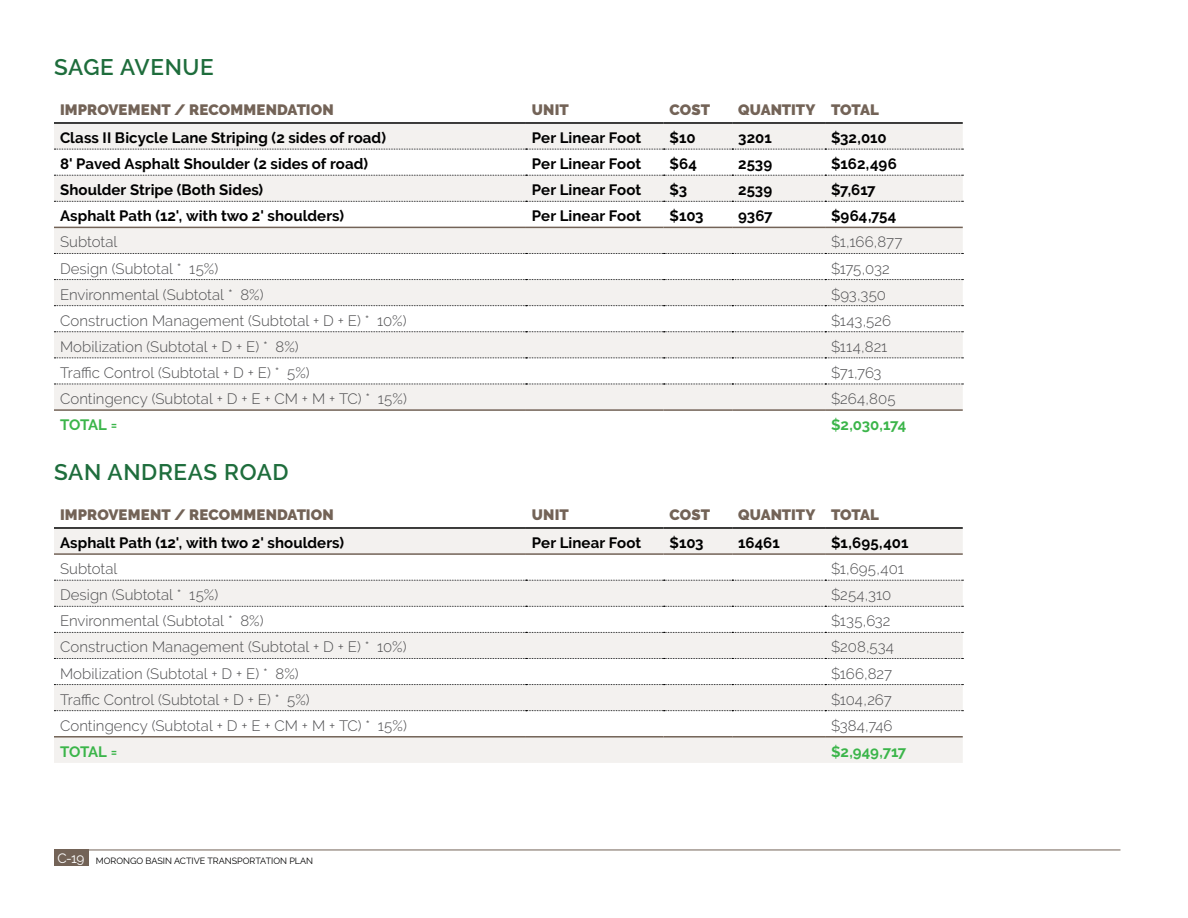
<style>
.page{position:relative;width:1188px;height:918px;background:#fff}
.page>*{position:absolute;margin:0;border:0;box-sizing:border-box;transform-origin:0 0}
.t1{font:600 22.5px "Raleway";letter-spacing:.03em;color:#1e6d3c}
.t2{font:300 15px "Raleway";letter-spacing:.005em;color:#4d4d4f}
.t3{font:700 15px "Raleway";letter-spacing:.005em;color:#000}
.t4{font:900 15px "Raleway";color:#736357}
.t5{font:700 15px "Raleway";letter-spacing:-.02em;color:#3bb54a}
.t6{font:9px "Raleway";color:#000}
.s1{font-size:13.5px;color:#fff}
</style>
<div class="page">
<hr style="left:54px;top:850px;width:1066px;height:1px;background:#736357">
<div style="left:54px;top:850px;width:34px;height:16px;background:#736357"></div>
<div style="left:54px;top:529px;width:909px;height:234px;background:#f3f1ef"></div>
<svg style="left:54px;top:555px;width:909px;height:181px"></svg>
<hr style="left:54px;top:527px;width:472px;height:2px;background:#000">
<hr style="left:526px;top:527px;width:138px;height:2px;background:#000">
<hr style="left:664px;top:527px;width:68px;height:2px;background:#000">
<hr style="left:732px;top:527px;width:93px;height:2px;background:#000">
<hr style="left:825px;top:527px;width:138px;height:2px;background:#000">
<hr style="left:54px;top:553px;width:472px;height:2px;background:#736357">
<hr style="left:526px;top:553px;width:138px;height:2px;background:#736357">
<hr style="left:664px;top:553px;width:68px;height:2px;background:#736357">
<hr style="left:732px;top:553px;width:93px;height:2px;background:#736357">
<hr style="left:825px;top:553px;width:138px;height:2px;background:#736357">
<hr style="left:54px;top:736px;width:472px;height:2px;background:#736357">
<hr style="left:526px;top:736px;width:138px;height:2px;background:#736357">
<hr style="left:664px;top:736px;width:68px;height:2px;background:#736357">
<hr style="left:732px;top:736px;width:93px;height:2px;background:#736357">
<hr style="left:825px;top:736px;width:138px;height:2px;background:#736357">
<svg style="left:54px;top:580px;width:909px;height:1px"></svg>
<svg style="left:54px;top:606px;width:909px;height:1px"></svg>
<svg style="left:54px;top:632px;width:909px;height:1px"></svg>
<svg style="left:54px;top:658px;width:909px;height:1px"></svg>
<svg style="left:54px;top:684px;width:909px;height:1px"></svg>
<svg style="left:54px;top:710px;width:909px;height:1px"></svg>
<div style="left:54px;top:124px;width:909px;height:25px;background:#f3f1ef"></div>
<svg style="left:54px;top:174px;width:909px;height:235px;fill:#f3f1ef"></svg>
<hr style="left:54px;top:122px;width:472px;height:2px;background:#000">
<hr style="left:526px;top:122px;width:138px;height:2px;background:#000">
<hr style="left:664px;top:122px;width:68px;height:2px;background:#000">
<hr style="left:732px;top:122px;width:93px;height:2px;background:#000">
<hr style="left:825px;top:122px;width:138px;height:2px;background:#000">
<svg style="left:54px;top:149px;width:909px;height:1px"></svg>
<svg style="left:54px;top:175px;width:909px;height:1px"></svg>
<svg style="left:54px;top:201px;width:909px;height:1px"></svg>
<svg style="left:54px;top:253px;width:909px;height:1px"></svg>
<svg style="left:54px;top:279px;width:909px;height:1px"></svg>
<svg style="left:54px;top:305px;width:909px;height:1px"></svg>
<svg style="left:54px;top:331px;width:909px;height:1px"></svg>
<svg style="left:54px;top:358px;width:909px;height:1px"></svg>
<svg style="left:54px;top:384px;width:909px;height:1px"></svg>
<hr style="left:54px;top:227px;width:472px;height:1px;background:#736357">
<hr style="left:526px;top:227px;width:138px;height:1px;background:#736357">
<hr style="left:664px;top:227px;width:68px;height:1px;background:#736357">
<hr style="left:732px;top:227px;width:93px;height:1px;background:#736357">
<hr style="left:825px;top:227px;width:138px;height:1px;background:#736357">
<hr style="left:54px;top:409px;width:472px;height:2px;background:#736357">
<hr style="left:526px;top:409px;width:138px;height:2px;background:#736357">
<hr style="left:664px;top:409px;width:68px;height:2px;background:#736357">
<hr style="left:732px;top:409px;width:93px;height:2px;background:#736357">
<hr style="left:825px;top:409px;width:138px;height:2px;background:#736357">
<h1 class="t1" style="left:54px;top:54px;width:161px">SAGE AVENUE</h1>
<p class="t4" style="left:60px;top:101px;width:275px">IMPROVEMENT / RECOMMENDATION</p>
<p class="t4" style="left:532px;top:101px;width:38px">UNIT</p>
<p class="t4" style="left:670px;top:101px;width:42px">COST</p>
<p class="t4" style="left:738px;top:101px;width:142px">QUANTITY TOTAL</p>
<p class="t3" style="left:60px;top:129px;width:328px">Class II Bicycle Lane Striping (2 sides of road)</p>
<p class="t3" style="left:532px;top:129px;width:111px">Per Linear Foot</p>
<p class="t3" style="left:670px;top:129px;width:28px">$10</p>
<p class="t3" style="left:738px;top:129px;width:35px">3201</p>
<p class="t3" style="left:831px;top:129px;width:57px">$32,010</p>
<p class="t3" style="left:60px;top:155px;width:310px">8' Paved Asphalt Shoulder (2 sides of road)</p>
<p class="t3" style="left:532px;top:155px;width:111px">Per Linear Foot</p>
<p class="t3" style="left:670px;top:155px;width:29px">$64</p>
<p class="t3" style="left:738px;top:155px;width:36px">2539</p>
<p class="t3" style="left:831px;top:155px;width:67px">$162,496</p>
<p class="t3" style="left:60px;top:181px;width:205px">Shoulder Stripe (Both Sides)</p>
<p class="t3" style="left:532px;top:181px;width:111px">Per Linear Foot</p>
<p class="t3" style="left:670px;top:181px;width:19px">$3</p>
<p class="t3" style="left:738px;top:181px;width:36px">2539</p>
<p class="t3" style="left:831px;top:181px;width:46px">$7,617</p>
<p class="t3" style="left:60px;top:208px;width:286px">Asphalt Path (12', with two 2' shoulders)</p>
<p class="t3" style="left:532px;top:208px;width:111px">Per Linear Foot</p>
<p class="t3" style="left:670px;top:208px;width:36px">$103</p>
<p class="t3" style="left:738px;top:208px;width:36px">9367</p>
<p class="t3" style="left:831px;top:208px;width:67px">$964,754</p>
<p class="t2" style="left:60px;top:233px;width:59px">Subtotal</p>
<p class="t2" style="left:831px;top:233px;width:73px">$1,166,877</p>
<p class="t2" style="left:60px;top:260px;width:160px">Design (Subtotal * 15%)</p>
<p class="t2" style="left:831px;top:260px;width:60px">$175,032</p>
<p class="t2" style="left:60px;top:286px;width:205px">Environmental (Subtotal * 8%)</p>
<p class="t2" style="left:831px;top:286px;width:56px">$93,350</p>
<p class="t2" style="left:60px;top:312px;width:348px">Construction Management (Subtotal + D + E) * 10%)</p>
<p class="t2" style="left:831px;top:312px;width:62px">$143,526</p>
<p class="t2" style="left:60px;top:338px;width:240px">Mobilization (Subtotal + D + E) * 8%)</p>
<p class="t2" style="left:831px;top:338px;width:58px">$114,821</p>
<p class="t2" style="left:60px;top:364px;width:251px">Traffic Control (Subtotal + D + E) * 5%)</p>
<p class="t2" style="left:831px;top:364px;width:52px">$71,763</p>
<p class="t2" style="left:60px;top:390px;width:348px">Contingency (Subtotal + D + E + CM + M + TC) * 15%)</p>
<p class="t2" style="left:831px;top:390px;width:66px">$264,805</p>
<p class="t5" style="left:60px;top:416px;width:59px">TOTAL =</p>
<p class="t5" style="left:831px;top:416px;width:77px">$2,030,174</p>
<h1 class="t1" style="left:54px;top:459px;width:236px">SAN ANDREAS ROAD</h1>
<p class="t4" style="left:60px;top:506px;width:275px">IMPROVEMENT / RECOMMENDATION</p>
<p class="t4" style="left:532px;top:506px;width:38px">UNIT</p>
<p class="t4" style="left:670px;top:506px;width:42px">COST</p>
<p class="t4" style="left:738px;top:506px;width:142px">QUANTITY TOTAL</p>
<p class="t3" style="left:60px;top:534px;width:286px">Asphalt Path (12', with two 2' shoulders)</p>
<p class="t3" style="left:532px;top:534px;width:111px">Per Linear Foot</p>
<p class="t3" style="left:670px;top:534px;width:36px">$103</p>
<p class="t3" style="left:738px;top:534px;width:43px">16461</p>
<p class="t3" style="left:831px;top:534px;width:79px">$1,695,401</p>
<p class="t2" style="left:60px;top:560px;width:59px">Subtotal</p>
<p class="t2" style="left:831px;top:560px;width:74px">$1,695,401</p>
<p class="t2" style="left:60px;top:586px;width:160px">Design (Subtotal * 15%)</p>
<p class="t2" style="left:831px;top:586px;width:62px">$254,310</p>
<p class="t2" style="left:60px;top:612px;width:205px">Environmental (Subtotal * 8%)</p>
<p class="t2" style="left:831px;top:612px;width:61px">$135,632</p>
<p class="t2" style="left:60px;top:638px;width:348px">Construction Management (Subtotal + D + E) * 10%)</p>
<p class="t2" style="left:831px;top:638px;width:64px">$208,534</p>
<p class="t2" style="left:60px;top:665px;width:240px">Mobilization (Subtotal + D + E) * 8%)</p>
<p class="t2" style="left:831px;top:665px;width:62px">$166,827</p>
<p class="t2" style="left:60px;top:691px;width:251px">Traffic Control (Subtotal + D + E) * 5%)</p>
<p class="t2" style="left:831px;top:691px;width:62px">$104,267</p>
<p class="t2" style="left:60px;top:717px;width:348px">Contingency (Subtotal + D + E + CM + M + TC) * 15%)</p>
<p class="t2" style="left:831px;top:717px;width:63px">$384,746</p>
<p class="t5" style="left:60px;top:743px;width:59px">TOTAL =</p>
<p class="t5" style="left:831px;top:743px;width:77px">$2,949,717</p>
<p class="t6" style="left:58px;top:856px;width:257px"><span class="s1">C-19</span> MORONGO BASIN ACTIVE TRANSPORTATION PLAN</p>
</div>
